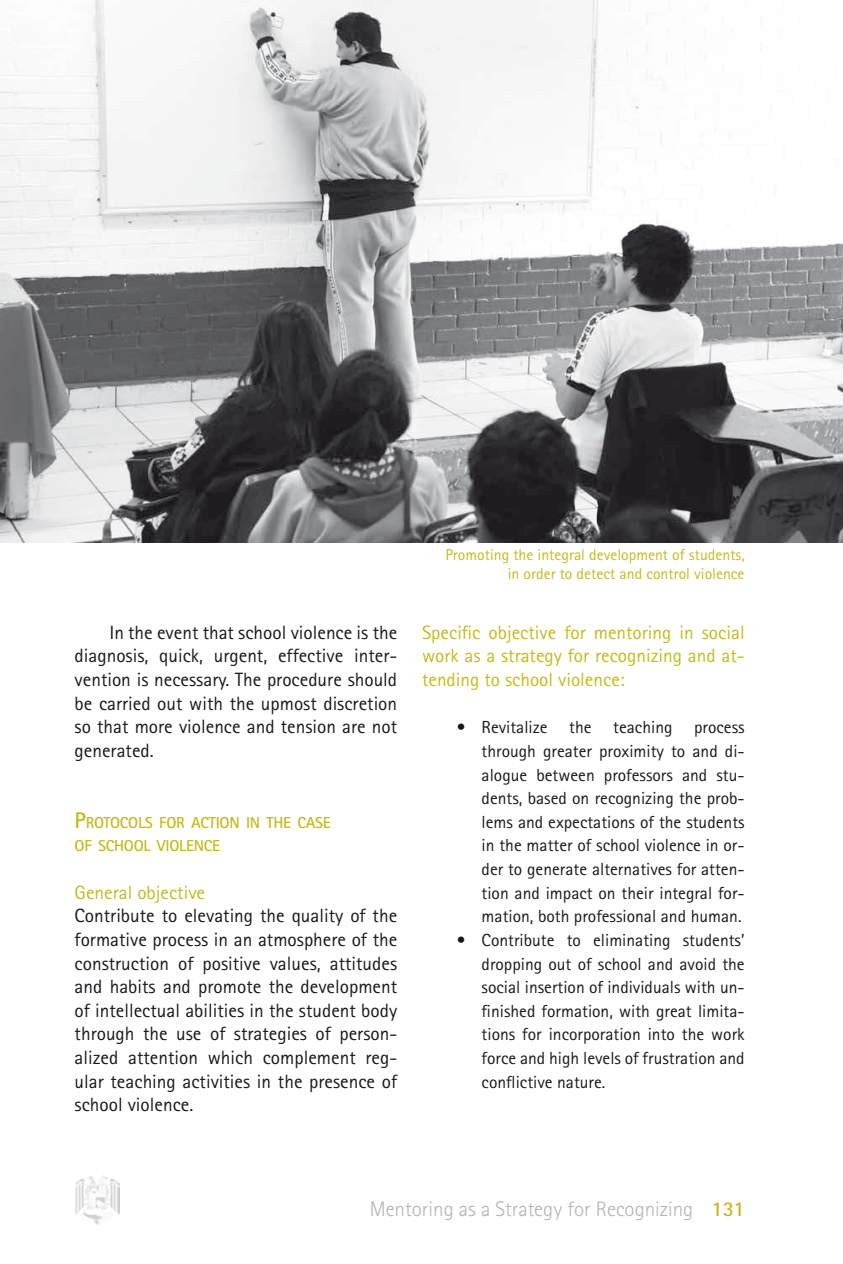
<style>
.page{position:relative;width:843px;height:1264px;background:#fff}
.page>*{position:absolute;margin:0;border:0;box-sizing:border-box;transform-origin:0 0}
.t1{font:300 21px "Rotis Sans Serif";color:#b1b3b4}
.t2{font:19.25px/23.6px "Rotis Sans Serif";color:#1a171c;text-align:justify}
.t3{font:19.25px/23.6px "Rotis Sans Serif";color:#c4ba1e;text-align:justify}
.t4{font:17.5px/23.6px "Rotis Sans Serif";color:#1a171c;text-align:justify}
.t5{font:700 15.92px/23.6px "Rotis Sans Serif";letter-spacing:-.015em;color:#c4ba1e}
.t6{font:15.75px/18.9px "Rotis Sans Serif";color:#c4ba1e;text-align:right}
.s1{font-size:22.75px}
.s2{font-weight:700;color:#c4ba1e}
</style>
<div class="page">
<img style="left:75px;top:1176px;width:44px;height:48px">
<img style="left:0;top:0;width:843px;height:542px">
<p class="t2" style="left:75px;top:620px;width:324px;text-indent:35px">In the event that school violence is the diagnosis, quick, urgent, effective inter&shy;vention is necessary. The procedure should be carried out with the upmost discretion so that more violence and tension are not generated.</p>
<p class="t5" style="left:75px;top:810px;width:258px"><span class="s1">P</span>ROTOCOLS FOR ACTION IN THE CASE<br>OF SCHOOL VIOLENCE</p>
<p class="t3" style="left:75px;top:880px;width:132px">General objective</p>
<p class="t2" style="left:75px;top:904px;width:324px">Contribute to elevating the quality of the formative process in an atmosphere of the construction of positive values, attitudes and habits and promote the development of intellectual abilities in the student body through the use of strategies of person&shy;alized attention which complement reg&shy;ular teaching activities in the presence of school violence.</p>
<p class="t6" style="left:445px;top:545px;width:301px">Promoting the integral development of students, in order to detect and control violence</p>
<p class="t3" style="left:422px;top:620px;width:324px">Specific objective for mentoring in social work as a strategy for recognizing and at&shy;tending to school violence:</p>
<p class="t4" style="left:481px;top:715px;width:264px;text-indent:-25px">• Revitalize the teaching process through greater proximity to and di&shy;alogue between professors and stu&shy;dents, based on recognizing the prob&shy;lems and expectations of the students in the matter of school violence in or&shy;der to generate alternatives for atten&shy;tion and impact on their integral for&shy;mation, both professional and human.</p>
<p class="t4" style="left:481px;top:928px;width:264px;text-indent:-25px">• Contribute to eliminating students’ dropping out of school and avoid the social insertion of individuals with un&shy;finished formation, with great limita&shy;tions for incorporation into the work force and high levels of frustration and conflictive nature.</p>
<p class="t1" style="left:370px;top:1196px;width:376px">Mentoring as a Strategy for Recognizing <span class="s2">131</span></p>
</div>
